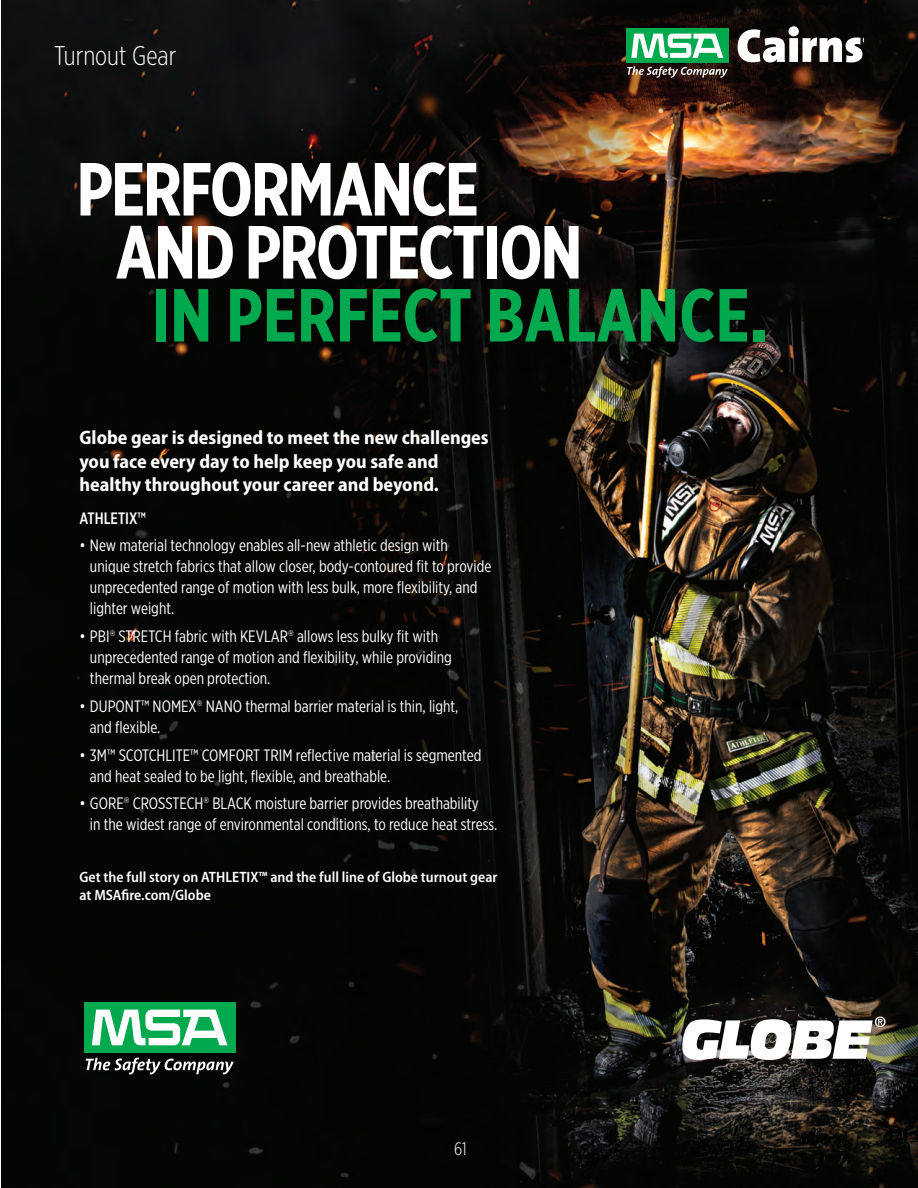
<style>
.page{position:relative;width:918px;height:1188px;background:#fff}
.page>*{position:absolute;margin:0;border:0;box-sizing:border-box;transform-origin:0 0}
.t1{font:700 75px/63px "Gotham X Narrow";letter-spacing:-.03em;color:#fff}
.t2{font:700 75px "Gotham X Narrow";color:#00a94e}
.t3{font:300 27px "Gotham X Narrow";color:#fff}
.t4{font:700 semi-condensed 19.5px/23.4px "Myriad Pro";color:#fff}
.t5{font:300 18px "Gotham X Narrow";color:#fff}
.t6{font:16.5px/21px "Gotham X Narrow";color:#fff}
.t7{font:500 16.5px "Gotham X Narrow";color:#fff}
.t8{font:600 semi-condensed 15px/18px "Myriad Pro";color:#fff}
</style>
<div class="page">
<img style="left:1px;top:0;width:917px;height:1188px">
<div style="left:84px;top:1002px;width:151px;height:51px;background:#00a94e"></div>
<svg style="left:92px;top:1010px;width:135px;height:35px"></svg>
<svg style="left:86px;top:1058px;width:148px;height:16px"></svg>
<svg style="left:682px;top:1017px;width:204px;height:43px"></svg>
<svg style="left:609px;top:26px;width:263px;height:54px"></svg>
<h2 class="t3" style="left:54px;top:39px;width:124px">Turnout Gear</h2>
<h1 class="t1" style="left:116px;top:157px;width:469px;text-indent:-39px">PERFORMANCE<br>AND PROTECTION</h1>
<h1 class="t2" style="left:152px;top:269px;width:618px">IN PERFECT BALANCE.</h1>
<p class="t4" style="left:80px;top:426px;width:411px">Globe gear is designed to meet the new challenges you face every day to help keep you safe and healthy throughout your career and beyond.</p>
<p class="t7" style="left:80px;top:508px;width:68px">ATHLETIX™</p>
<p class="t6" style="left:90px;top:535px;width:403px;text-indent:-10px">• New material technology enables all-new athletic design with unique stretch fabrics that allow closer, body-contoured fit to provide unprecedented range of motion with less bulk, more flexibility, and lighter weight.</p>
<p class="t6" style="left:90px;top:626px;width:363px;text-indent:-10px">• PBI® STRETCH fabric with KEVLAR® allows less bulky fit with unprecedented range of motion and flexibility, while providing thermal break open protection.</p>
<p class="t6" style="left:90px;top:695px;width:370px;text-indent:-10px">• DUPONT™ NOMEX® NANO thermal barrier material is thin, light, and flexible.</p>
<p class="t6" style="left:90px;top:744px;width:393px;text-indent:-10px">• 3M™ SCOTCHLITE™ COMFORT TRIM reflective material is segmented and heat sealed to be light, flexible, and breathable.</p>
<p class="t6" style="left:90px;top:793px;width:409px;text-indent:-10px">• GORE® CROSSTECH® BLACK moisture barrier provides breathability<br>in the widest range of environmental conditions, to reduce heat stress.</p>
<p class="t8" style="left:80px;top:868px;width:419px">Get the full story on ATHLETIX™ and the full line of Globe turnout gear at MSAfire.com/Globe</p>
<p class="t5" style="left:454px;top:1138px;width:14px">61</p>
</div>
